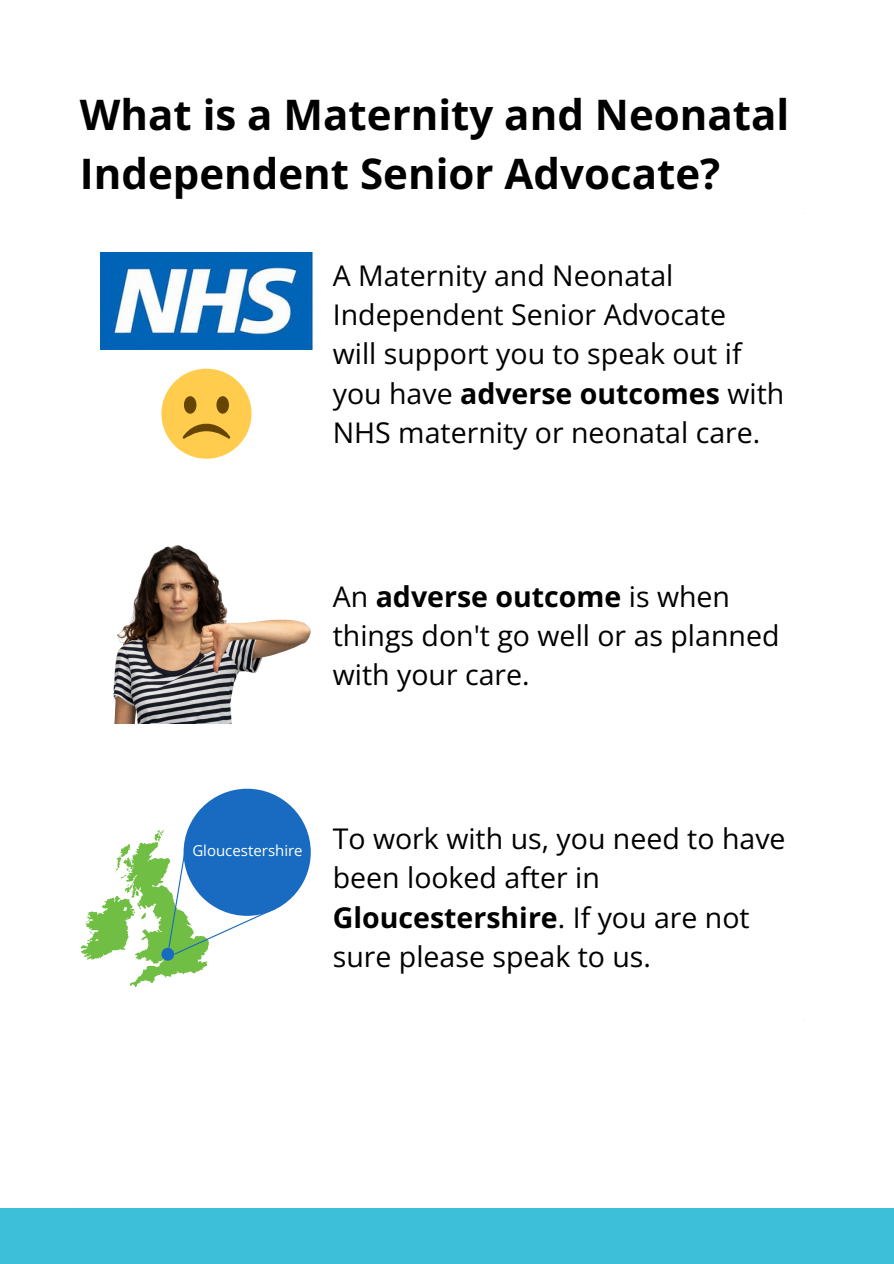
<style>
.page{position:relative;width:894px;height:1264px;background:#fff}
.page>*{position:absolute;margin:0;border:0;box-sizing:border-box;transform-origin:0 0}
.t1{font:700 42px/58.5px "Open Sans";color:#000}
.t2{font:28.5px/39.3px "Open Sans";color:#000}
.t3{font:15px "Open Sans";color:#fff}
.s1{font-weight:700}
</style>
<div class="page">
<div style="left:183px;top:788px;width:128px;height:127px;background:#186bc0;border-radius:50%"></div>
<img style="left:100px;top:252px;width:213px;height:97px">
<div style="left:161px;top:369px;width:90px;height:90px;background:#ffcc4d;border-radius:50%"></div>
<svg style="left:184px;top:396px;width:12px;height:18px"></svg>
<svg style="left:216px;top:396px;width:13px;height:18px"></svg>
<svg style="left:182px;top:424px;width:48px;height:15px"></svg>
<div style="left:0;top:1208px;width:893px;height:55px;background:#3ebfd9"></div>
<img style="left:113px;top:545px;width:198px;height:178px">
<svg style="left:80px;top:829px;width:197px;height:158px"></svg>
<p class="t1" style="left:80px;top:85px;width:710px">What is a Maternity and Neonatal<br>Independent Senior Advocate?</p>
<h1 class="t2" style="left:332px;top:255px;width:395px">A Maternity and Neonatal<br>Independent Senior Advocate</h1>
<p class="t2" style="left:332px;top:333px;width:453px">will support you to speak out if you have <span class="s1">adverse outcomes</span> with<br>NHS maternity or neonatal care.</p>
<p class="t2" style="left:332px;top:576px;width:448px">An <span class="s1">adverse outcome</span> is when things don't go well or as planned with your care.</p>
<p class="t3" style="left:192px;top:840px;width:112px">Gloucestershire</p>
<p class="t2" style="left:332px;top:818px;width:454px">To work with us, you need to have been looked after in<br><span class="s1">Gloucestershire</span>. If you are not sure please speak to us.</p>
</div>
